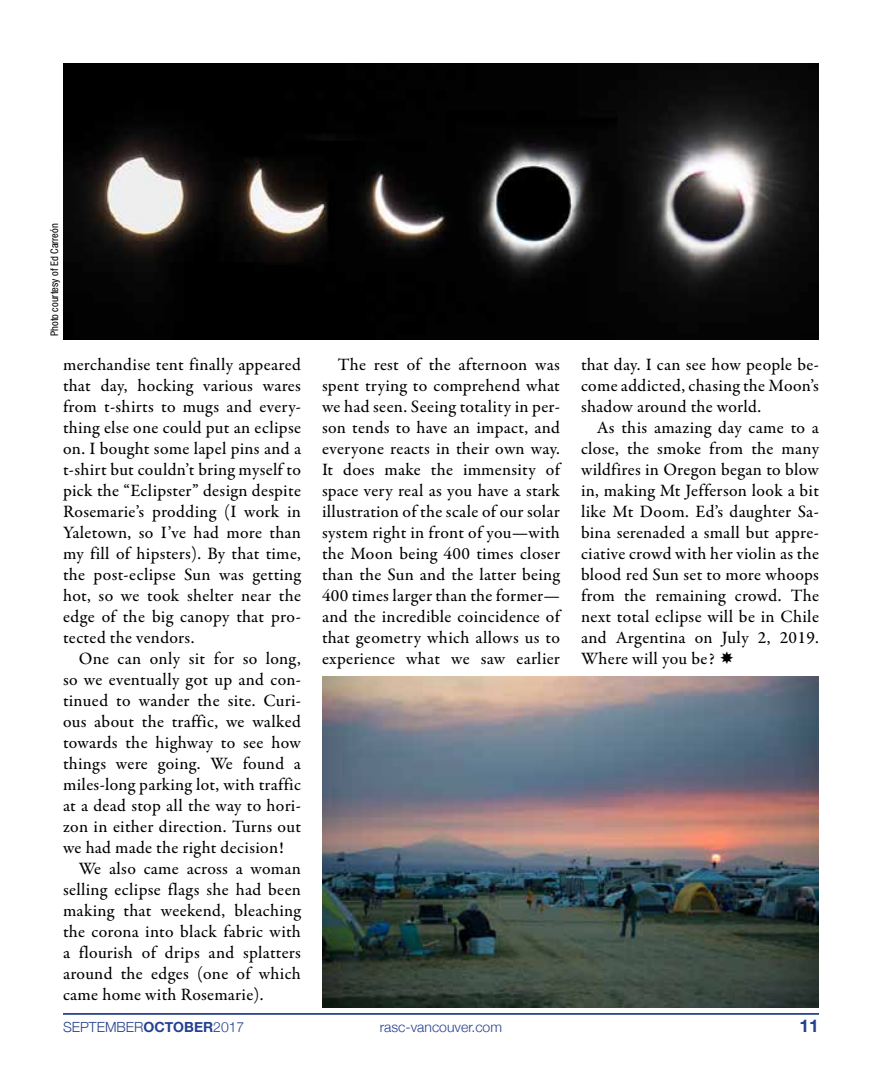
<style>
.page{position:relative;width:882px;height:1071px;background:#fff}
.page>*{position:absolute;margin:0;border:0;box-sizing:border-box;transform-origin:0 0}
.t1{font:500 17.5px/21px "Garamond Premr Pro";letter-spacing:.02em;color:#000;text-align:justify}
.t2{font:700 17.5px "Helvetica Neue";color:#25408f}
.t3{font:300 14px "Helvetica Neue";color:#25408f}
.t4{font:condensed 10.5px "Helvetica Neue LT Std";color:#000}
.s1{font-weight:700}
</style>
<div class="page">
<hr style="left:63px;top:1013px;width:756px;height:2px;background:#25408f">
<img style="left:322px;top:677px;width:497px;height:331px">
<img style="left:63px;top:63px;width:756px;height:277px">
<p class="t4" style="left:48px;top:336px;width:114px;rotate:-90deg">Photo courtesy of Ed Carreón</p>
<p class="t1" style="left:63px;top:354px;width:240px">merchandise tent finally appeared that day, hocking various wares from t-shirts to mugs and every&shy;thing else one could put an eclipse on. I bought some lapel pins and a t-shirt but couldn’t bring myself to pick the “Eclipster” design despite Rosemarie’s prodding (I work in Yaletown, so I’ve had more than my fill of hipsters). By that time, the post-eclipse Sun was getting hot, so we took shelter near the edge of the big canopy that pro&shy;tected the vendors.</p>
<p class="t1" style="left:79px;top:648px;width:224px">One can only sit for so long,</p>
<p class="t1" style="left:63px;top:669px;width:240px">so we eventually got up and con-</p>
<p class="t1" style="left:63px;top:690px;width:240px">tinued to wander the site. Curi-</p>
<p class="t1" style="left:63px;top:711px;width:239px">ous about the traffic, we walked</p>
<p class="t1" style="left:63px;top:732px;width:239px">towards the highway to see how</p>
<p class="t1" style="left:63px;top:753px;width:239px">things were going. We found a</p>
<p class="t1" style="left:63px;top:774px;width:240px">miles-long parking lot, with traffic</p>
<p class="t1" style="left:63px;top:795px;width:239px">at a dead stop all the way to hori-</p>
<p class="t1" style="left:63px;top:816px;width:240px">zon in either direction. Turns out</p>
<p class="t1" style="left:63px;top:837px;width:222px">we had made the right decision!</p>
<p class="t1" style="left:79px;top:858px;width:224px">We also came across a woman</p>
<p class="t1" style="left:63px;top:879px;width:239px">selling eclipse flags she had been</p>
<p class="t1" style="left:63px;top:900px;width:240px">making that weekend, bleaching</p>
<p class="t1" style="left:63px;top:921px;width:239px">the corona into black fabric with</p>
<p class="t1" style="left:63px;top:942px;width:240px">a flourish of drips and splatters</p>
<p class="t1" style="left:63px;top:963px;width:240px">around the edges (one of which</p>
<p class="t1" style="left:63px;top:984px;width:202px">came home with Rosemarie).</p>
<p class="t1" style="left:322px;top:354px;width:240px;text-indent:16px">The rest of the afternoon was spent trying to comprehend what we had seen. Seeing totality in per&shy;son tends to have an impact, and everyone reacts in their own way.<br>It does make the immensity of space very real as you have a stark illustration of the scale of our solar system right in front of you—with the Moon being 400 times closer than the Sun and the latter being 400 times larger than the former— and the incredible coincidence of that geometry which allows us to experience what we saw earlier</p>
<p class="t1" style="left:581px;top:354px;width:239px">that day. I can see how people be&shy;come addicted, chasing the Moon’s shadow around the world.</p>
<p class="t1" style="left:581px;top:417px;width:240px;text-indent:16px">As this amazing day came to a close, the smoke from the many wildfires in Oregon began to blow in, making Mt Jefferson look a bit like Mt Doom. Ed’s daughter Sa&shy;bina serenaded a small but appre&shy;ciative crowd with her violin as the blood red Sun set to more whoops from the remaining crowd. The next total eclipse will be in Chile and Argentina on July 2, 2019.<br>Where will you be?</p>
<p class="t3" style="left:63px;top:1016px;width:183px">SEPTEMBER<span class="s1">OCTOBER</span>2017</p>
<p class="t3" style="left:380px;top:1016px;width:124px">rasc-vancouver.com</p>
<p class="t2" style="left:800px;top:1012px;width:21px">11</p>
</div>
